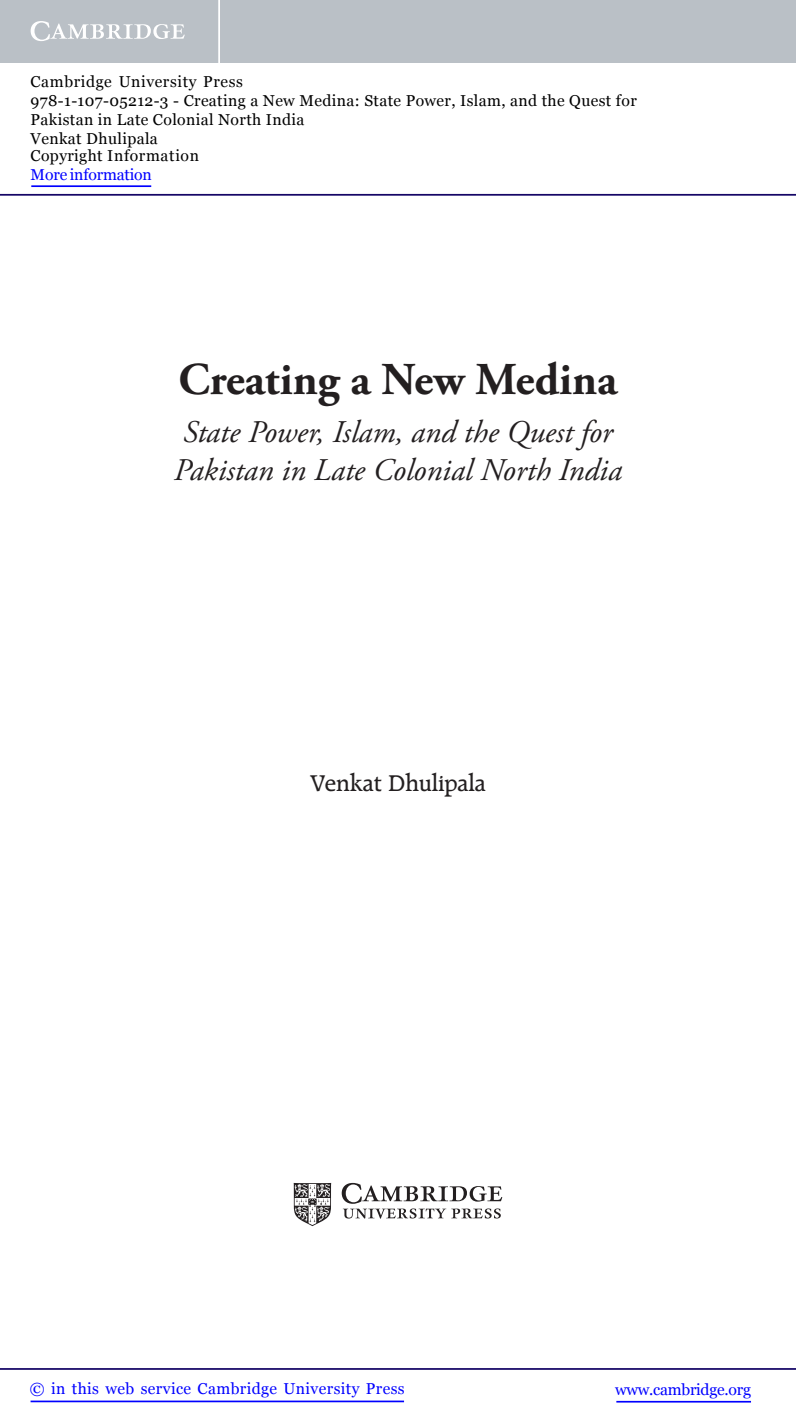
<style>
.page{position:relative;width:796px;height:1428px;background:#fff}
.page>*{position:absolute;margin:0;border:0;box-sizing:border-box;transform-origin:0 0}
.t1{font:700 45.5px "Adobe Garamond Pro";color:#231f20}
.t2{font:italic 31.5px/37.8px "Adobe Garamond Pro";color:#231f20}
.t3{font:500 24.5px "Raleigh LT Std";color:#231f20}
.t4{font:15.75px/18.6px "Georgia";letter-spacing:.025em;color:#000}
.t5{font:15.75px "Georgia";letter-spacing:.025em;color:#00f}
.t6{font:15.75px "Georgia";letter-spacing:-.015em;color:#00f}
.t7{font:15.75px "Georgia";letter-spacing:-.01em;color:#00f}
</style>
<div class="page">
<svg style="left:342px;top:1182px;width:160px;height:36px"></svg>
<svg style="left:294px;top:1182px;width:37px;height:44px"></svg>
<hr style="left:616px;top:1400px;width:135px;height:2px;background:#00f">
<hr style="left:0;top:1368px;width:796px;height:1px;background:#150666">
<hr style="left:31px;top:1400px;width:373px;height:2px;background:#00f">
<div style="left:0;top:0;width:796px;height:63px;background:#bac0c6"></div>
<svg style="left:31px;top:21px;width:154px;height:20px"></svg>
<hr style="left:218px;top:0;width:2px;height:63px;background:#fff">
<hr style="left:0;top:194px;width:796px;height:2px;background:#150666">
<hr style="left:31px;top:185px;width:120px;height:2px;background:#00f">
<p class="t4" style="left:31px;top:73px;width:607px">Cambridge University Press<br>978-1-107-05212-3 - Creating a New Medina: State Power, Islam, and the Quest for Pakistan in Late Colonial North India<br>Venkat Dhulipala<br>Copyright Information</p>
<p class="t7" style="left:31px;top:165px;width:123px">More information</p>
<p class="t1" style="left:179px;top:353px;width:440px">Creating a New Medina</p>
<p class="t2" style="left:174px;top:414px;width:449px">State Power, Islam, and the Quest for<br>Pakistan in Late Colonial North India</p>
<p class="t3" style="left:310px;top:769px;width:177px">Venkat Dhulipala</p>
<p class="t5" style="left:30px;top:1379px;width:376px">© in this web service Cambridge University Press</p>
<p class="t6" style="left:615px;top:1379px;width:137px">www.cambridge.org</p>
</div>
